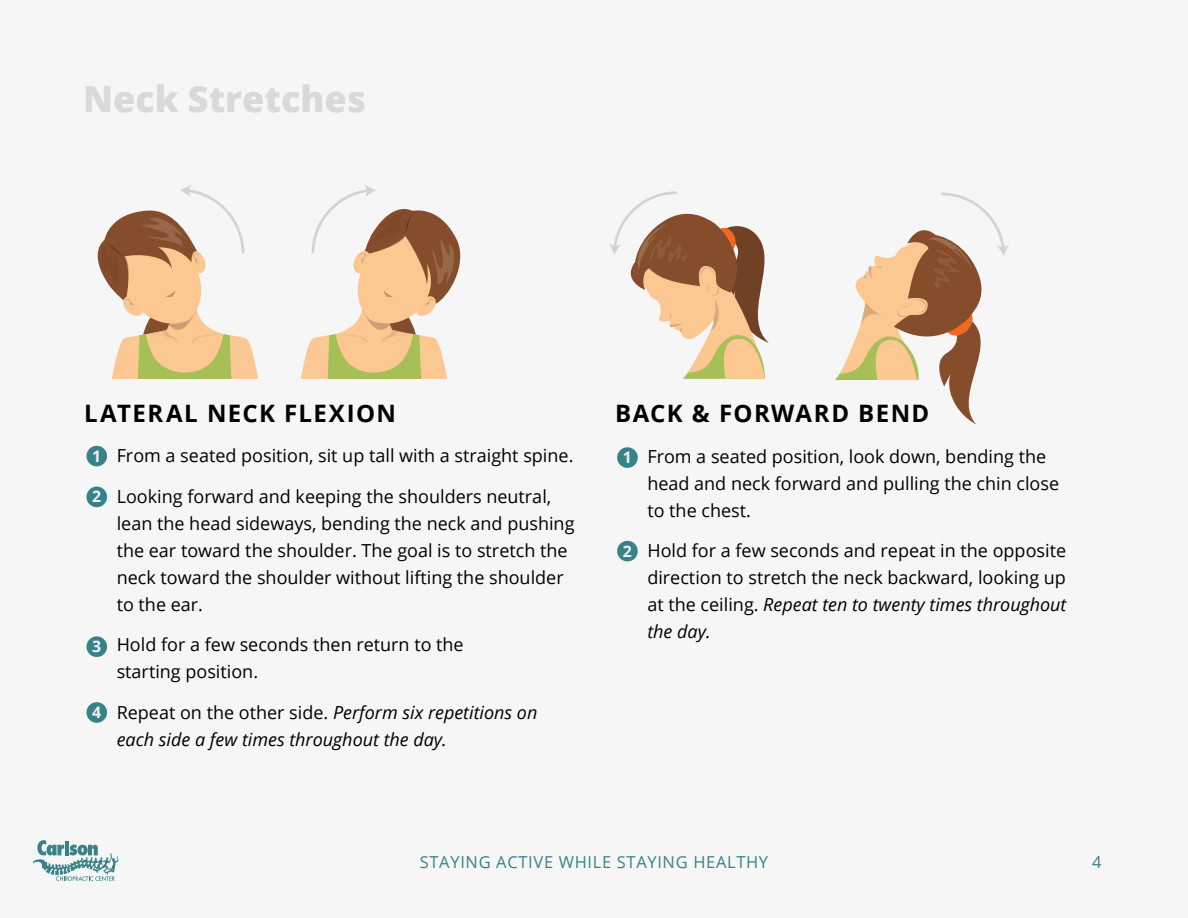
<style>
.page{position:relative;width:1188px;height:918px;background:#f6f6f6}
.page>*{position:absolute;margin:0;border:0;box-sizing:border-box;transform-origin:0 0}
.t1{font:800 36px "Open Sans";color:#d9d9d9}
.t2{font:700 24px "Open Sans";letter-spacing:.06em;color:#000}
.t3{font:18px/27px "Open Sans";color:#000}
.t4{font:italic 18px/27px "Open Sans";color:#000}
.t5{font:16.5px "Open Sans";letter-spacing:.04em;color:#38828a}
.t6{font:700 15.9px "Open Sans";color:#f1f1f2}
.s1{font-style:normal}
.s2{font-style:italic}
</style>
<div class="page">
<svg style="left:33px;top:840px;width:85px;height:41px"></svg>
<div style="left:86px;top:446px;width:21px;height:20px;background:#38828a;border-radius:50%"></div>
<div style="left:86px;top:487px;width:21px;height:20px;background:#38828a;border-radius:50%"></div>
<div style="left:86px;top:636px;width:21px;height:21px;background:#38828a;border-radius:50%"></div>
<div style="left:86px;top:702px;width:21px;height:21px;background:#38828a;border-radius:50%"></div>
<svg style="left:97px;top:185px;width:161px;height:194px"></svg>
<svg style="left:301px;top:185px;width:160px;height:194px"></svg>
<div style="left:617px;top:447px;width:21px;height:21px;background:#38828a;border-radius:50%"></div>
<div style="left:617px;top:541px;width:21px;height:20px;background:#38828a;border-radius:50%"></div>
<svg style="left:609px;top:191px;width:160px;height:188px"></svg>
<svg style="left:835px;top:192px;width:174px;height:232px"></svg>
<h1 class="t1" style="left:83px;top:72px;width:284px">Neck Stretches</h1>
<h2 class="t2" style="left:84px;top:396px;width:313px">LATERAL NECK FLEXION</h2>
<p class="t3" style="left:117px;top:442px;width:458px">From a seated position, sit up tall with a straight spine.</p>
<p class="t3" style="left:117px;top:482px;width:459px">Looking forward and keeping the shoulders neutral, lean the head sideways, bending the neck and pushing the ear toward the shoulder. The goal is to stretch the neck toward the shoulder without lifting the shoulder to the ear.</p>
<p class="t3" style="left:117px;top:631px;width:349px">Hold for a few seconds then return to the starting position.</p>
<p class="t4" style="left:117px;top:698px;width:422px"><span class="s1">Repeat on the other side.</span> Perform six repetitions on each side a few times throughout the day.</p>
<p class="t6" style="left:92px;top:445px;width:11px">1</p>
<p class="t6" style="left:92px;top:485px;width:11px">2</p>
<p class="t6" style="left:92px;top:635px;width:11px">3</p>
<p class="t6" style="left:92px;top:701px;width:11px">4</p>
<h2 class="t2" style="left:615px;top:396px;width:316px">BACK &amp; FORWARD BEND</h2>
<p class="t3" style="left:647px;top:442px;width:413px">From a seated position, look down, bending the head and neck forward and pulling the chin close to the chest.</p>
<p class="t3" style="left:647px;top:537px;width:421px;text-align:justify">Hold for a few seconds and repeat in the opposite direction to stretch the neck backward, looking up at the ceiling. <span class="s2">Repeat ten to twenty times throughout the day.</span></p>
<p class="t6" style="left:623px;top:446px;width:11px">1</p>
<p class="t6" style="left:623px;top:540px;width:11px">2</p>
<p class="t5" style="left:420px;top:850px;width:350px">STAYING ACTIVE WHILE STAYING HEALTHY</p>
<p class="t5" style="left:1092px;top:850px;width:11px">4</p>
</div>
